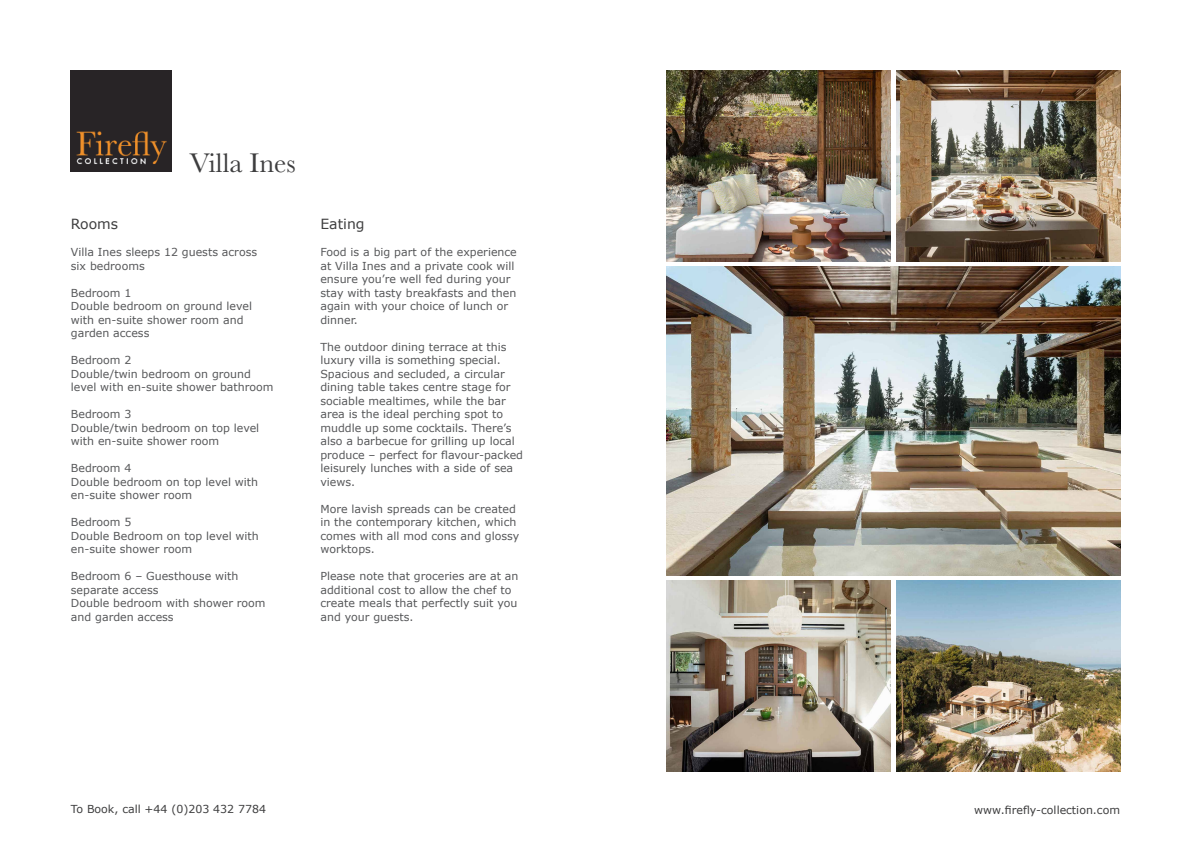
<style>
.page{position:relative;width:1191px;height:842px;background:#fff}
.page>*{position:absolute;margin:0;border:0;box-sizing:border-box;transform-origin:0 0}
.t1{font:28px "Baskerville";color:#3e3e3f}
.t2{font:14px "Verdana";color:#3e3e3f}
.t3{font:11px/13.5px "Verdana";color:#57585a}
.t4{font:11px "Verdana";color:#3e3e3f}
</style>
<div class="page">
<img style="left:71px;top:71px;width:101px;height:101px">
<img style="left:666px;top:71px;width:224px;height:190px">
<img style="left:896px;top:71px;width:224px;height:190px">
<img style="left:666px;top:267px;width:454px;height:308px">
<img style="left:896px;top:581px;width:224px;height:190px">
<img style="left:666px;top:581px;width:224px;height:190px">
<p class="t1" style="left:190px;top:145px;width:108px">Villa Ines</p>
<p class="t2" style="left:71px;top:215px;width:49px">Rooms</p>
<p class="t3" style="left:71px;top:245px;width:188px">Villa Ines sleeps 12 guests across six bedrooms</p>
<p class="t3" style="left:71px;top:286px;width:62px">Bedroom 1</p>
<p class="t3" style="left:71px;top:299px;width:183px">Double bedroom on ground level with en-suite shower room and garden access</p>
<p class="t3" style="left:71px;top:353px;width:62px">Bedroom 2</p>
<p class="t3" style="left:71px;top:367px;width:204px">Double/twin bedroom on ground level with en-suite shower bathroom</p>
<p class="t3" style="left:71px;top:407px;width:62px">Bedroom 3</p>
<p class="t3" style="left:71px;top:421px;width:190px">Double/twin bedroom on top level with en-suite shower room</p>
<p class="t3" style="left:71px;top:461px;width:62px">Bedroom 4</p>
<p class="t3" style="left:71px;top:475px;width:189px">Double bedroom on top level with en-suite shower room</p>
<p class="t3" style="left:71px;top:515px;width:62px">Bedroom 5</p>
<p class="t3" style="left:71px;top:529px;width:189px">Double Bedroom on top level with en-suite shower room</p>
<p class="t3" style="left:71px;top:569px;width:169px">Bedroom 6 – Guesthouse with separate access</p>
<p class="t3" style="left:71px;top:596px;width:196px">Double bedroom with shower room and garden access</p>
<p class="t2" style="left:320px;top:215px;width:46px">Eating</p>
<p class="t3" style="left:320px;top:245px;width:198px">Food is a big part of the experience at Villa Ines and a private cook will ensure you’re well fed during your stay with tasty breakfasts and then again with your choice of lunch or dinner.</p>
<p class="t3" style="left:320px;top:340px;width:204px">The outdoor dining terrace at this luxury villa is something special.<br>Spacious and secluded, a circular dining table takes centre stage for sociable mealtimes, while the bar area is the ideal perching spot to muddle up some cocktails. There’s also a barbecue for grilling up local produce – perfect for flavour-packed leisurely lunches with a side of sea views.</p>
<p class="t3" style="left:320px;top:502px;width:200px">More lavish spreads can be created in the contemporary kitchen, which comes with all mod cons and glossy worktops.</p>
<p class="t3" style="left:320px;top:569px;width:199px">Please note that groceries are at an additional cost to allow the chef to create meals that perfectly suit you and your guests.</p>
<p class="t4" style="left:71px;top:802px;width:197px">To Book, call +44 (0)203 432 7784</p>
<p class="t4" style="left:974px;top:803px;width:147px">www.firefly-collection.com</p>
</div>
